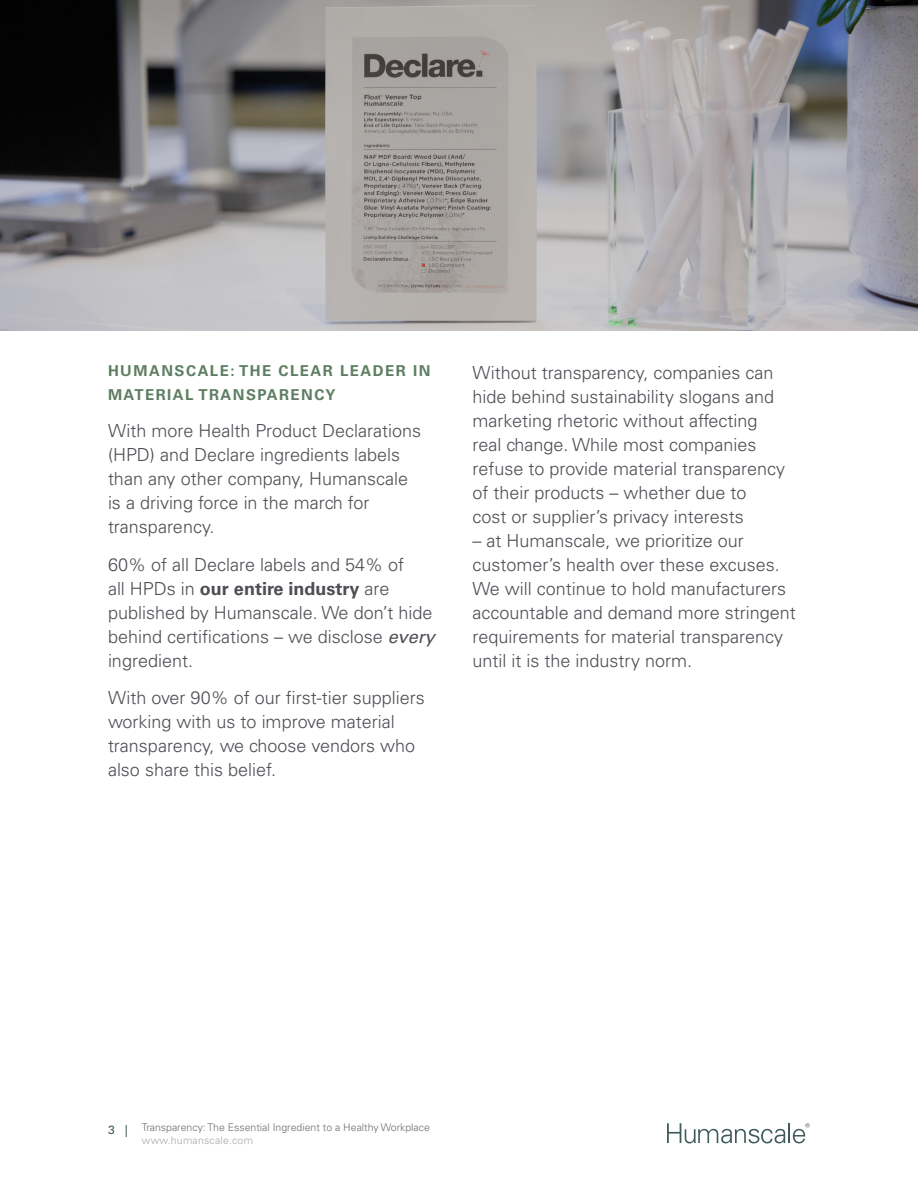
<style>
.page{position:relative;width:918px;height:1188px;background:#fff}
.page>*{position:absolute;margin:0;border:0;box-sizing:border-box;transform-origin:0 0}
.body{font:300 18px/24px "Univers";color:#4d4e54}
.t1{font:700 15px/24px "Univers";letter-spacing:.1em;color:#5e7e62}
.t2{font:12px "Univers LT Std";color:#3d5b58}
.t3{font:300 10.5px "Univers";color:#6c6d70}
.t4{font:300 10.5px "Univers";letter-spacing:.02em;color:#a8a9ad}
.s1{font-weight:700}
.s2{font-weight:400;font-style:italic}
</style>
<div class="page">
<svg style="left:667px;top:1123px;width:118px;height:20px"></svg>
<hr style="left:788px;top:1123px;width:2px;height:20px;background:#3d5b58">
<svg style="left:793px;top:1123px;width:17px;height:20px"></svg>
<img style="left:0;top:0;width:918px;height:330px">
<h4 class="t1" style="left:108px;top:359px;width:324px">HUMANSCALE: THE CLEAR LEADER IN<br>MATERIAL TRANSPARENCY</h4>
<p class="body" style="left:108px;top:419px;width:315px">With more Health Product Declarations (HPD) and Declare ingredients labels than any other company, Humanscale is a driving force in the march for transparency.</p>
<p class="body" style="left:108px;top:552px;width:328px">60% of all Declare labels and 54% of<br>all HPDs in <span class="s1">our entire industry</span> are published by Humanscale. We don’t hide behind certifications – we disclose <span class="s2">every </span>ingredient.</p>
<p class="body" style="left:108px;top:686px;width:318px">With over 90% of our first-tier suppliers working with us to improve material transparency, we choose vendors who also share this belief.</p>
<p class="body" style="left:472px;top:360px;width:314px">Without transparency, companies can hide behind sustainability slogans and marketing rhetoric without affecting real change. While most companies refuse to provide material transparency of their products – whether due to<br>cost or supplier’s privacy interests</p>
<p class="body" style="left:472px;top:528px;width:325px">– at Humanscale, we prioritize our customer’s health over these excuses.<br>We will continue to hold manufacturers accountable and demand more stringent requirements for material transparency until it is the industry norm.</p>
<p class="t2" style="left:108px;top:1122px;width:22px">3 |</p>
<p class="t3" style="left:142px;top:1121px;width:290px">Transparency: The Essential Ingredient to a Healthy Workplace</p>
<p class="t4" style="left:142px;top:1134px;width:113px">www.humanscale.com</p>
</div>
